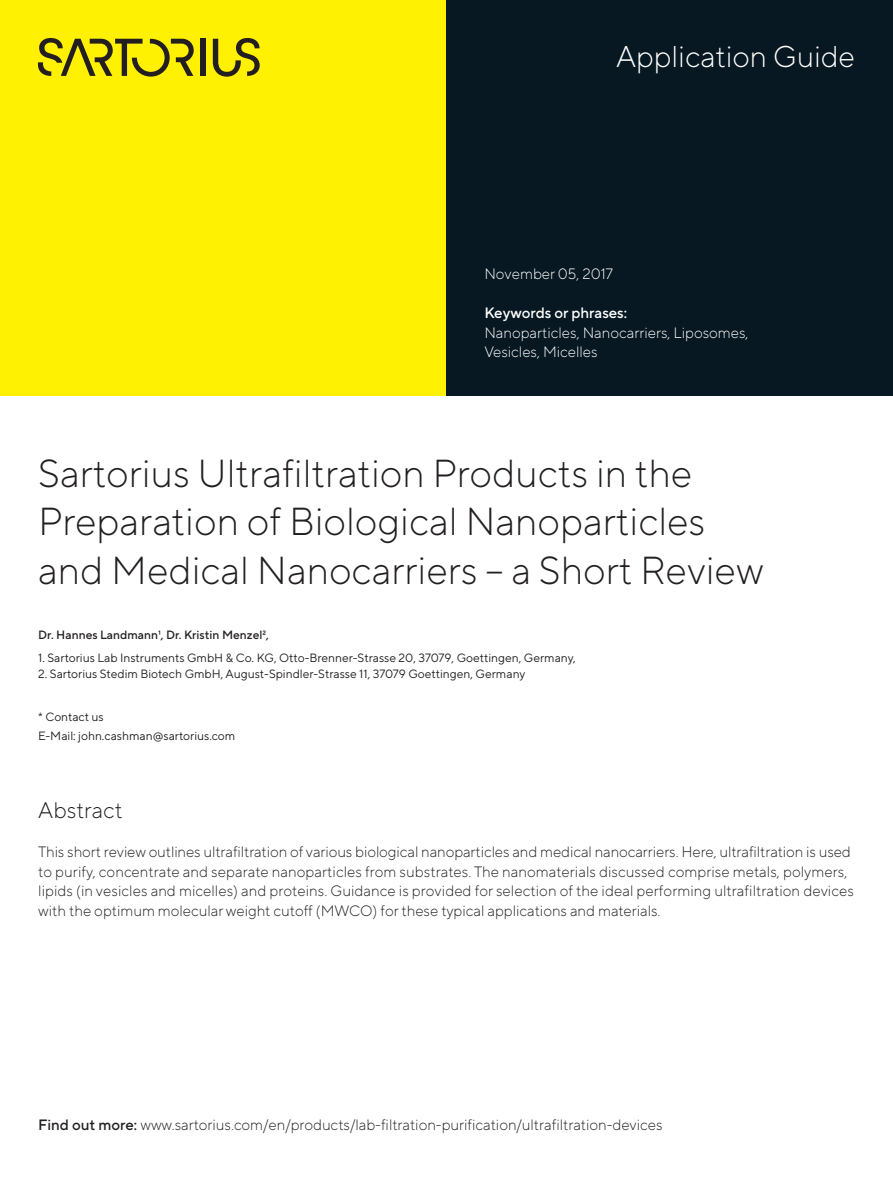
<style>
.page{position:relative;width:893px;height:1191px;background:#fff}
.page>*{position:absolute;margin:0;border:0;box-sizing:border-box;transform-origin:0 0}
.t1{font:300 39px/48.8px "TT Norms Pro";color:#231f20}
.t2{font:300 30px "TT Norms Pro";color:#fff}
.t3{font:300 22.5px "TT Norms Pro";color:#231f20}
.t4{font:300 15px/19.5px "TT Norms Pro";color:#231f20}
.t5{font:300 15px/19.5px "TT Norms Pro";color:#fff}
.t6{font:500 15px "TT Norms Pro";color:#fff}
.t7{font:12px/19.5px "TT Norms Pro";color:#231f20}
.t8{font:500 12px "TT Norms Pro";color:#231f20}
.s1{font-weight:500}
</style>
<div class="page">
<div style="left:0;top:0;width:446px;height:395px;background:#fff101"></div>
<div style="left:446px;top:0;width:447px;height:395px;background:#071822"></div>
<div style="left:200px;top:39px;width:5px;height:37px;background:#231f20"></div>
<svg style="left:213px;top:38px;width:47px;height:39px"></svg>
<svg style="left:38px;top:38px;width:156px;height:39px"></svg>
<h2 class="t2" style="left:616px;top:35px;width:241px">Application Guide</h2>
<p class="t5" style="left:484px;top:263px;width:130px">November 05, 2017</p>
<p class="t6" style="left:484px;top:302px;width:144px">Keywords or phrases:</p>
<p class="t5" style="left:484px;top:322px;width:266px">Nanoparticles, Nanocarriers, Liposomes,<br>Vesicles, Micelles</p>
<h1 class="t1" style="left:38px;top:445px;width:727px">Sartorius Ultrafiltration Products in the<br>Preparation of Biological Nanoparticles and Medical Nanocarriers – a Short Review</h1>
<p class="t8" style="left:38px;top:626px;width:232px">Dr. Hannes Landmann1, Dr. Kristin Menzel2,</p>
<p class="t7" style="left:38px;top:647px;width:539px">1. Sartorius Lab Instruments GmbH &amp; Co. KG, Otto-Brenner-Strasse 20, 37079, Goettingen, Germany,</p>
<p class="t7" style="left:38px;top:663px;width:489px">2. Sartorius Stedim Biotech GmbH, August-Spindler-Strasse 11, 37079 Goettingen, Germany</p>
<p class="t7" style="left:38px;top:706px;width:199px">* Contact us<br>E-Mail: john.cashman@sartorius.com</p>
<h3 class="t3" style="left:38px;top:794px;width:86px">Abstract</h3>
<p class="t4" style="left:38px;top:841px;width:817px">This short review outlines ultrafiltration of various biological nanoparticles and medical nanocarriers. Here, ultrafiltration is used to purify, concentrate and separate nanoparticles from substrates. The nanomaterials discussed comprise metals, polymers, lipids (in vesicles and micelles) and proteins. Guidance is provided for selection of the ideal performing ultrafiltration devices with the optimum molecular weight cutoff (MWCO) for these typical applications and materials.</p>
<p class="t4" style="left:38px;top:1114px;width:626px"><span class="s1">Find out more:</span> www.sartorius.com/en/products/lab-filtration-purification/ultrafiltration-devices</p>
</div>
